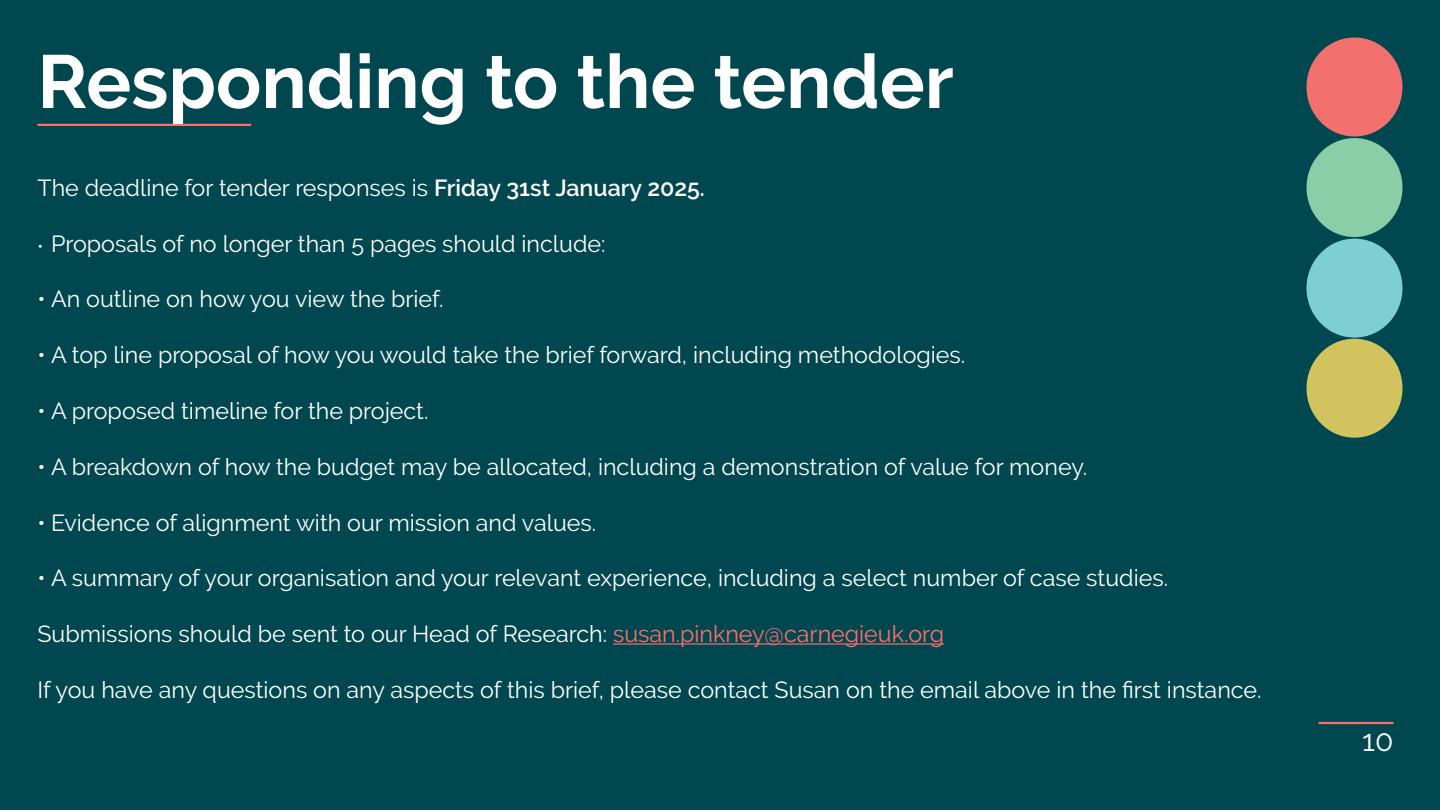
<style>
.page{position:relative;width:1440px;height:810px;background:#004750}
.page>*{position:absolute;margin:0;border:0;box-sizing:border-box;transform-origin:0 0}
.t1{font:700 75px "Raleway";color:#fff}
.t2{font:30px "Raleway";color:#fff}
.t3{font:23.25px "Raleway";color:#fff}
.s1{font-weight:600}
.s2{font-size:16.5px}
.s3{color:#ff6d6a}
</style>
<div class="page">
<hr style="left:1318px;top:722px;width:76px;height:2px;background:#ff6d6a">
<hr style="left:38px;top:124px;width:213px;height:2px;background:#ff6d6a">
<div style="left:1306px;top:38px;width:96px;height:98px;background:#f2706d;border-radius:50%"></div>
<div style="left:1306px;top:138px;width:96px;height:99px;background:#8acea8;border-radius:50%"></div>
<div style="left:1306px;top:239px;width:96px;height:99px;background:#7dcfd4;border-radius:50%"></div>
<div style="left:1306px;top:339px;width:96px;height:99px;background:#d1c35e;border-radius:50%"></div>
<hr style="left:613px;top:643px;width:331px;height:2px;background:#ff6d6a">
<p class="t1" style="left:38px;top:39px;width:918px">Responding to the tender</p>
<p class="t3" style="left:38px;top:174px;width:669px">The deadline for tender responses is <span class="s1">Friday 31st January 2025.</span></p>
<p class="t3" style="left:38px;top:230px;width:570px"><span class="s2">•</span> Proposals of no longer than 5 pages should include:</p>
<p class="t3" style="left:38px;top:286px;width:407px">• An outline on how you view the brief.</p>
<p class="t3" style="left:38px;top:342px;width:929px">• A top line proposal of how you would take the brief forward, including methodologies.</p>
<p class="t3" style="left:38px;top:397px;width:393px">• A proposed timeline for the project.</p>
<p class="t3" style="left:38px;top:453px;width:1051px">• A breakdown of how the budget may be allocated, including a demonstration of value for money.</p>
<p class="t3" style="left:38px;top:509px;width:560px">• Evidence of alignment with our mission and values.</p>
<p class="t3" style="left:38px;top:565px;width:1132px">• A summary of your organisation and your relevant experience, including a select number of case studies.</p>
<p class="t3" style="left:38px;top:621px;width:908px">Submissions should be sent to our Head of Research: <span class="s3">susan.pinkney@carnegieuk.org</span></p>
<p class="t3" style="left:38px;top:676px;width:1226px">If you have any questions on any aspects of this brief, please contact Susan on the email above in the first instance.</p>
<p class="t2" style="left:1362px;top:723px;width:33px">10</p>
</div>
